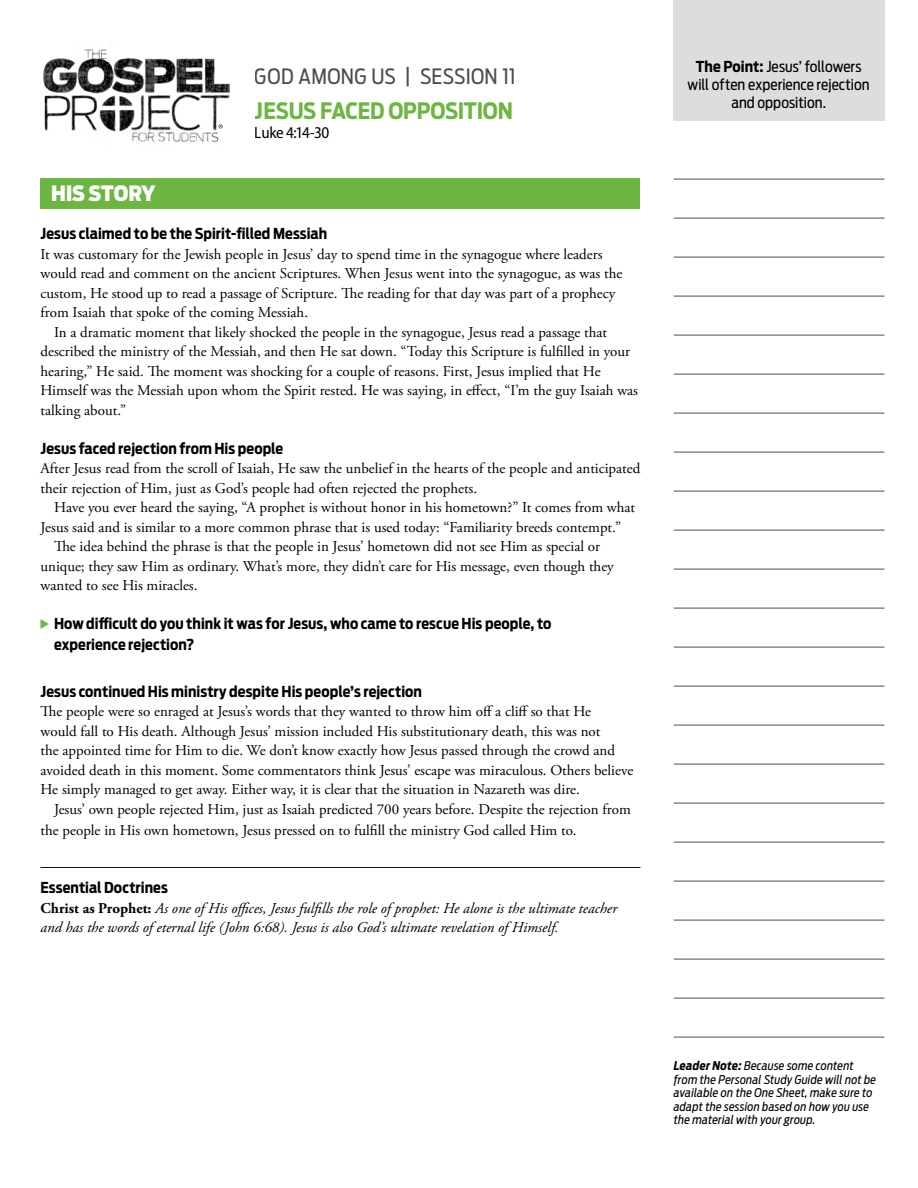
<style>
.page{position:relative;width:918px;height:1188px;background:#fff}
.page>*{position:absolute;margin:0;border:0;box-sizing:border-box;transform-origin:0 0}
.t1{font:700 22.5px "Antenna Cond";letter-spacing:-.015em;color:#6cb641}
.t2{font:21px "Antenna Cond";letter-spacing:.015em;color:#4d4d4f}
.t3{font:900 21px "Antenna Cond";letter-spacing:-.01em;color:#fff}
.t4{font:semi-condensed 16.5px "Myriad Pro";letter-spacing:-.03em;color:#000}
.t5{font:15px/19.5px "Adobe Garamond Pro";color:#000}
.t6{font:700 15px/21px "Antenna Cond";letter-spacing:.005em;color:#000}
.t7{font:italic 15px/19.5px "Adobe Garamond Pro";color:#000}
.t8{font:15px/18px "Antenna Cond";letter-spacing:.005em;color:#000;text-align:center}
.t9{font:italic 12px/13.5px "Antenna Cond";letter-spacing:.015em;color:#000}
.s1{font-weight:700;font-style:normal}
.s2{font-weight:700}
</style>
<div class="page">
<div style="left:673px;top:0;width:212px;height:120px;background:#dcddde"></div>
<hr style="left:674px;top:179px;width:211px;height:1px;background:#4d4d4f">
<hr style="left:674px;top:218px;width:211px;height:1px;background:#4d4d4f">
<hr style="left:674px;top:257px;width:211px;height:1px;background:#4d4d4f">
<hr style="left:674px;top:296px;width:211px;height:1px;background:#4d4d4f">
<hr style="left:674px;top:335px;width:211px;height:1px;background:#4d4d4f">
<hr style="left:674px;top:374px;width:211px;height:1px;background:#4d4d4f">
<hr style="left:674px;top:413px;width:211px;height:1px;background:#4d4d4f">
<hr style="left:674px;top:452px;width:211px;height:1px;background:#4d4d4f">
<hr style="left:674px;top:491px;width:211px;height:1px;background:#4d4d4f">
<hr style="left:674px;top:530px;width:211px;height:1px;background:#4d4d4f">
<hr style="left:674px;top:569px;width:211px;height:1px;background:#4d4d4f">
<hr style="left:674px;top:608px;width:211px;height:1px;background:#4d4d4f">
<hr style="left:674px;top:647px;width:211px;height:1px;background:#4d4d4f">
<hr style="left:674px;top:686px;width:211px;height:1px;background:#4d4d4f">
<hr style="left:674px;top:725px;width:211px;height:1px;background:#4d4d4f">
<hr style="left:674px;top:764px;width:211px;height:1px;background:#4d4d4f">
<hr style="left:674px;top:803px;width:211px;height:1px;background:#4d4d4f">
<hr style="left:674px;top:842px;width:211px;height:1px;background:#4d4d4f">
<hr style="left:674px;top:881px;width:211px;height:1px;background:#4d4d4f">
<hr style="left:674px;top:920px;width:211px;height:1px;background:#4d4d4f">
<hr style="left:674px;top:959px;width:211px;height:1px;background:#4d4d4f">
<hr style="left:674px;top:998px;width:211px;height:1px;background:#4d4d4f">
<hr style="left:674px;top:1037px;width:211px;height:1px;background:#4d4d4f">
<div style="left:40px;top:178px;width:600px;height:31px;background:#6cb641"></div>
<hr style="left:40px;top:867px;width:600px;height:1px;background:#000">
<img style="left:84px;top:49px;width:23px;height:6px">
<img style="left:43px;top:55px;width:187px;height:76px">
<img style="left:113px;top:131px;width:106px;height:12px">
<svg style="left:219px;top:124px;width:4px;height:4px"></svg>
<h2 class="t3" style="left:51px;top:181px;width:106px">HIS STORY</h2>
<h2 class="t2" style="left:255px;top:64px;width:262px">GOD AMONG US | SESSION 11</h2>
<h1 class="t1" style="left:255px;top:97px;width:260px">JESUS FACED OPPOSITION</h1>
<p class="t4" style="left:255px;top:124px;width:76px">Luke 4:14-30</p>
<p class="t6" style="left:40px;top:223px;width:288px">Jesus claimed to be the Spirit-filled Messiah</p>
<p class="t5" style="left:40px;top:245px;width:583px">It was customary for the Jewish people in Jesus’ day to spend time in the synagogue where leaders would read and comment on the ancient Scriptures. When Jesus went into the synagogue, as was the custom, He stood up to read a passage of Scripture. The reading for that day was part of a prophecy from Isaiah that spoke of the coming Messiah.</p>
<p class="t5" style="left:40px;top:323px;width:599px;text-indent:14px">In a dramatic moment that likely shocked the people in the synagogue, Jesus read a passage that described the ministry of the Messiah, and then He sat down. “Today this Scripture is fulfilled in your hearing,” He said. The moment was shocking for a couple of reasons. First, Jesus implied that He Himself was the Messiah upon whom the Spirit rested. He was saying, in effect, “I’m the guy Isaiah was talking about.”</p>
<p class="t6" style="left:40px;top:438px;width:244px">Jesus faced rejection from His people</p>
<p class="t5" style="left:40px;top:459px;width:601px">After Jesus read from the scroll of Isaiah, He saw the unbelief in the hearts of the people and anticipated their rejection of Him, just as God’s people had often rejected the prophets.</p>
<p class="t5" style="left:54px;top:498px;width:583px">Have you ever heard the saying, “A prophet is without honor in his hometown?” It comes from what</p>
<p class="t5" style="left:40px;top:518px;width:582px">Jesus said and is similar to a more common phrase that is used today: “Familiarity breeds contempt.”</p>
<p class="t5" style="left:54px;top:537px;width:548px">The idea behind the phrase is that the people in Jesus’ hometown did not see Him as special or</p>
<p class="t5" style="left:40px;top:557px;width:575px">unique; they saw Him as ordinary. What’s more, they didn’t care for His message, even though they</p>
<p class="t5" style="left:40px;top:576px;width:159px">wanted to see His miracles.</p>
<p class="t6" style="left:54px;top:613px;width:499px">How difficult do you think it was for Jesus, who came to rescue His people, to experience rejection?</p>
<p class="t6" style="left:40px;top:681px;width:383px">Jesus continued His ministry despite His people’s rejection</p>
<p class="t5" style="left:40px;top:702px;width:594px">The people were so enraged at Jesus’s words that they wanted to throw him off a cliff so that He<br>would fall to His death. Although Jesus’ mission included His substitutionary death, this was not<br>the appointed time for Him to die. We don’t know exactly how Jesus passed through the crowd and avoided death in this moment. Some commentators think Jesus’ escape was miraculous. Others believe He simply managed to get away. Either way, it is clear that the situation in Nazareth was dire.</p>
<p class="t5" style="left:40px;top:799px;width:592px;line-height:21px;text-indent:14px">Jesus’ own people rejected Him, just as Isaiah predicted 700 years before. Despite the rejection from the people in His own hometown, Jesus pressed on to fulfill the ministry God called Him to.</p>
<p class="t6" style="left:40px;top:877px;width:129px">Essential Doctrines</p>
<p class="t7" style="left:40px;top:899px;width:578px"><span class="s1">Christ as Prophet:</span> As one of His offices, Jesus fulfills the role of prophet: He alone is the ultimate teacher and has the words of eternal life (John 6:68). Jesus is also God’s ultimate revelation of Himself.</p>
<p class="t8" style="left:688px;top:57px;width:184px"><span class="s2">The Point:</span> Jesus’ followers will often experience rejection and opposition.</p>
<p class="t9" style="left:674px;top:1059px;width:204px"><span class="s2">Leader Note:</span> Because some content from the Personal Study Guide will not be available on the One Sheet, make sure to adapt the session based on how you use the material with your group.</p>
</div>
